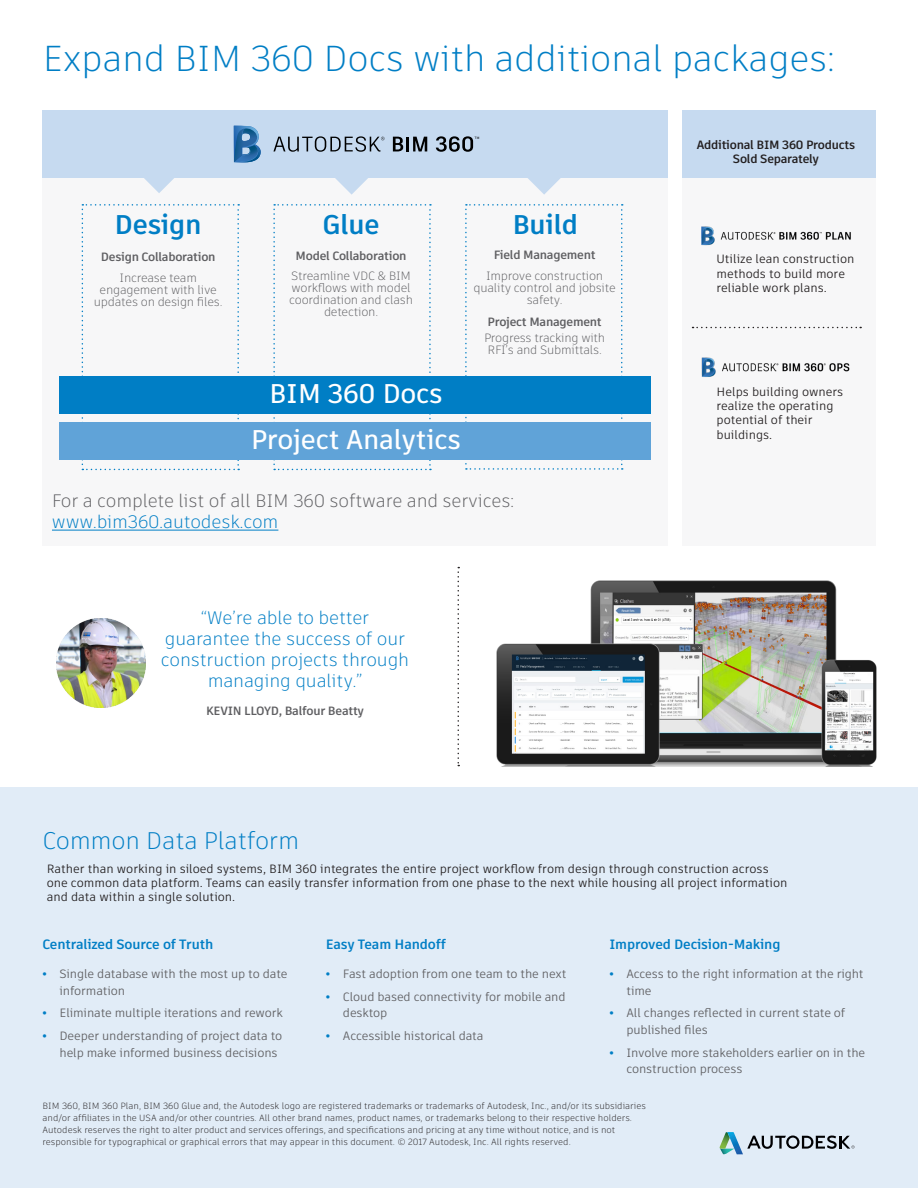
<style>
.page{position:relative;width:918px;height:1188px;background:#fff}
.page>*{position:absolute;margin:0;border:0;box-sizing:border-box;transform-origin:0 0}
.t1{font:300 36px "Artifakt Element";letter-spacing:-.01em;color:#007ec5}
.t2{font:500 27px "Artifakt Element";letter-spacing:-.01em;color:#fff}
.t3{font:700 27px "Artifakt Element";letter-spacing:-.01em;color:#007ec5}
.t4{font:300 24px "Artifakt Element";letter-spacing:-.01em;color:#007ec5}
.t5{font:300 18px/21px "Artifakt Element";letter-spacing:-.01em;color:#007ec5;text-align:center}
.t6{font:300 18px/21px "Artifakt Element";letter-spacing:-.01em;color:#5f5f62}
.t7{font:700 13.5px "Artifakt Element";letter-spacing:-.01em;color:#007ec5}
.t8{font:12px/16.5px "Artifakt Element";letter-spacing:-.01em;color:#5f5f62}
.t9{font:12px/14.4px "Artifakt Element";color:#231f20}
.t10{font:300 12px/12px "Artifakt Element";letter-spacing:-.02em;color:#5f5f62;text-align:center}
.t11{font:700 12px "Artifakt Element";letter-spacing:-.02em;color:#5f5f62}
.t12{font:700 12px "Artifakt Element";letter-spacing:-.02em;color:#231f20}
.t13{font:300 9px/12px "Artifakt Element";color:#231f20}
.s1{color:#007ec5}
.s2{font-weight:900;color:#007ec5}
</style>
<div class="page">
<div style="left:683px;top:178px;width:193px;height:368px;background:#f7f7f8"></div>
<div style="left:0;top:788px;width:918px;height:400px;background:#e1ecf7"></div>
<svg style="left:719px;top:1132px;width:136px;height:22px"></svg>
<div style="left:43px;top:174px;width:625px;height:372px;background:#f7f7f8"></div>
<hr style="left:52px;top:530px;width:226px;height:1px;background:#007ec5">
<div style="left:43px;top:110px;width:625px;height:68px;background:#c6daf0"></div>
<svg style="left:234px;top:125px;width:27px;height:38px"></svg>
<svg style="left:273px;top:136px;width:111px;height:16px"></svg>
<svg style="left:393px;top:137px;width:10px;height:14px"></svg>
<hr style="left:406px;top:137px;width:3px;height:14px;background:#000">
<svg style="left:413px;top:137px;width:14px;height:14px"></svg>
<svg style="left:436px;top:136px;width:43px;height:16px"></svg>
<svg style="left:144px;top:178px;width:30px;height:15px"></svg>
<svg style="left:335px;top:178px;width:33px;height:17px"></svg>
<svg style="left:528px;top:178px;width:33px;height:17px"></svg>
<svg style="left:82px;top:204px;width:157px;height:266px"></svg>
<svg style="left:273px;top:204px;width:158px;height:266px"></svg>
<svg style="left:465px;top:204px;width:158px;height:266px"></svg>
<div style="left:60px;top:422px;width:591px;height:38px;background:#60a3d8"></div>
<img style="left:701px;top:226px;width:150px;height:20px">
<img style="left:701px;top:357px;width:149px;height:20px">
<div style="left:683px;top:110px;width:193px;height:68px;background:#c6daf0"></div>
<svg style="left:693px;top:327px;width:168px;height:1px"></svg>
<div style="left:60px;top:377px;width:591px;height:37px;background:#007ec5"></div>
<img style="left:56px;top:618px;width:89px;height:89px">
<svg style="left:458px;top:567px;width:1px;height:199px"></svg>
<img style="left:496px;top:580px;width:381px;height:186px">
<p class="t1" style="left:43px;top:33px;width:794px">Expand BIM 360 Docs with additional packages:</p>
<p class="t3" style="left:115px;top:206px;width:88px">Design</p>
<p class="t3" style="left:323px;top:206px;width:59px">Glue</p>
<p class="t3" style="left:512px;top:205px;width:67px">Build</p>
<p class="t11" style="left:101px;top:249px;width:116px">Design Collaboration</p>
<p class="t10" style="left:94px;top:271px;width:130px">Increase team engagement with live updates on design files.</p>
<p class="t11" style="left:296px;top:247px;width:112px">Model Collaboration</p>
<p class="t10" style="left:289px;top:270px;width:125px">Streamline VDC &amp; BIM workflows with model coordination and clash detection.</p>
<p class="t2" style="left:269px;top:375px;width:175px">BIM 360 Docs</p>
<p class="t2" style="left:251px;top:421px;width:212px">Project Analytics</p>
<p class="t11" style="left:494px;top:246px;width:103px">Field Management</p>
<p class="t10" style="left:474px;top:269px;width:144px">Improve construction quality control and jobsite safety.</p>
<p class="t11" style="left:488px;top:313px;width:116px">Project Management</p>
<p class="t10" style="left:484px;top:332px;width:123px;text-align:left">Progress tracking with<br>RFI’s and Submittals.</p>
<p class="t6" style="left:52px;top:491px;width:464px">For a complete list of all BIM 360 software and services: <span class="s1">www.bim360.autodesk.com</span></p>
<p class="t5" style="left:161px;top:608px;width:250px">“We’re able to better guarantee the success of our construction projects through managing quality.”</p>
<p class="t11" style="left:206px;top:703px;width:160px">KEVIN LLOYD, Balfour Beatty</p>
<p class="t4" style="left:43px;top:823px;width:258px">Common Data Platform</p>
<p class="t12" style="left:697px;top:136px;width:160px">Additional BIM 360 Products</p>
<p class="t12" style="left:733px;top:151px;width:88px">Sold Separately</p>
<p class="t9" style="left:717px;top:252px;width:139px">Utilize lean construction methods to build more reliable work plans.</p>
<p class="t9" style="left:717px;top:384px;width:128px">Helps building owners realize the operating potential of their buildings.</p>
<p class="t9" style="left:47px;top:861px;width:742px">Rather than working in siloed systems, BIM 360 integrates the entire project workflow from design through construction across one common data platform. Teams can easily transfer information from one phase to the next while housing all project information and data within a single solution.</p>
<p class="t7" style="left:609px;top:935px;width:173px">Improved Decision-Making</p>
<p class="t8" style="left:626px;top:966px;width:239px;text-indent:-17px"><span class="s2">•</span> Access to the right information at the right time</p>
<p class="t8" style="left:626px;top:1005px;width:220px;text-indent:-17px"><span class="s2">•</span> All changes reflected in current state of published files</p>
<p class="t8" style="left:626px;top:1044px;width:240px;text-indent:-17px"><span class="s2">•</span> Involve more stakeholders earlier on in the construction process</p>
<p class="t13" style="left:43px;top:1100px;width:605px">BIM 360, BIM 360 Plan, BIM 360 Glue and, the Autodesk logo are registered trademarks or trademarks of Autodesk, Inc., and/or its subsidiaries and/or affiliates in the USA and/or other countries. All other brand names, product names, or trademarks belong to their respective holders.<br>Autodesk reserves the right to alter product and services offerings, and specifications and pricing at any time without notice, and is not responsible for typographical or graphical errors that may appear in this document. © 2017 Autodesk, Inc. All rights reserved.</p>
<p class="t7" style="left:43px;top:935px;width:172px">Centralized Source of Truth</p>
<p class="t8" style="left:60px;top:966px;width:229px;text-indent:-17px"><span class="s2">•</span> Single database with the most up to date information</p>
<p class="t8" style="left:43px;top:1005px;width:242px"><span class="s2">•</span> Eliminate multiple iterations and rework</p>
<p class="t8" style="left:60px;top:1028px;width:224px;text-indent:-17px"><span class="s2">•</span> Deeper understanding of project data to help make informed business decisions</p>
<p class="t7" style="left:326px;top:935px;width:121px">Easy Team Handoff</p>
<p class="t8" style="left:326px;top:966px;width:242px"><span class="s2">•</span> Fast adoption from one team to the next</p>
<p class="t8" style="left:343px;top:989px;width:224px;text-indent:-17px"><span class="s2">•</span> Cloud based connectivity for mobile and desktop</p>
<p class="t8" style="left:326px;top:1028px;width:159px"><span class="s2">•</span> Accessible historical data</p>
</div>
